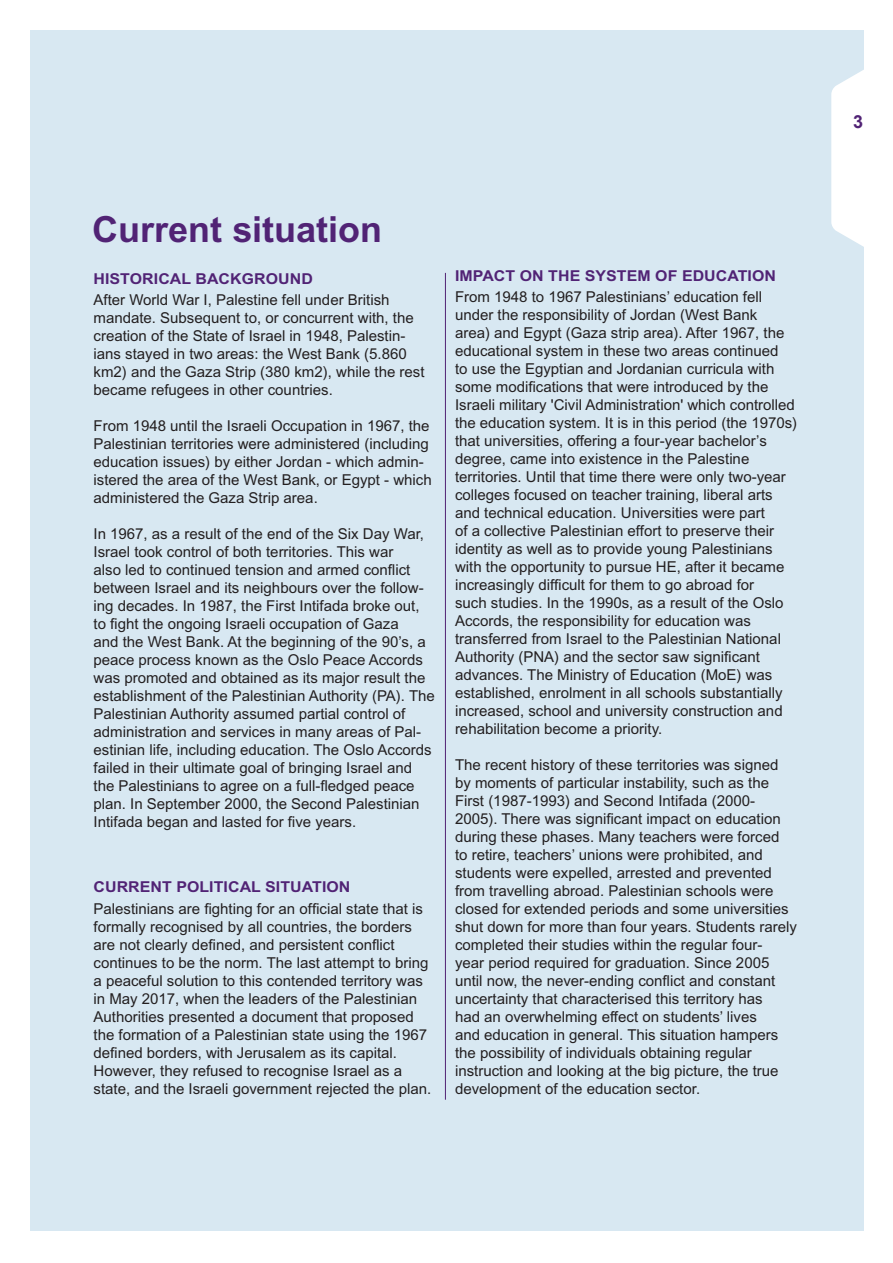
<style>
.page{position:relative;width:893px;height:1263px;background:#fff}
.page>*{position:absolute;margin:0;border:0;box-sizing:border-box;transform-origin:0 0}
.t1{font:700 36px "Arial MT Std";color:#512375}
.t2{font:700 18px "Arial";color:#512375}
.t3{font:15px/18px "Arial MT Std";color:#231f20}
.Tittel-2{font:700 15px "Arial MT Std";letter-spacing:.005em;color:#512375;scale:1.06 1}
</style>
<div class="page">
<div style="left:30px;top:30px;width:833px;height:1201px;background:#d8e8f2"></div>
<svg style="left:831px;top:30px;width:33px;height:267px"></svg>
<hr style="left:445px;top:273px;width:1px;height:827px;background:#512375">
<p class="t1" style="left:92px;top:208px;width:292px">Current situation</p>
<p class="Tittel-2" style="left:94px;top:270px;width:208px">HISTORICAL BACKGROUND</p>
<p class="t3" style="left:94px;top:291px;width:332px">After World War I, Palestine fell under British mandate. Subsequent to, or concurrent with, the creation of the State of Israel in 1948, Palestin&shy;ians stayed in two areas: the West Bank (5.860 km2) and the Gaza Strip (380 km2), while the rest became refugees in other countries.</p>
<p class="t3" style="left:94px;top:417px;width:340px">From 1948 until the Israeli Occupation in 1967, the Palestinian territories were administered (including education issues) by either Jordan - which admin&shy;istered the area of the West Bank, or Egypt - which administered the Gaza Strip area.</p>
<p class="t3" style="left:94px;top:525px;width:343px">In 1967, as a result of the end of the Six Day War, Israel took control of both territories. This war<br>also led to continued tension and armed conflict between Israel and its neighbours over the follow&shy;ing decades. In 1987, the First Intifada broke out, to fight the ongoing Israeli occupation of Gaza<br>and the West Bank. At the beginning of the 90’s, a peace process known as the Oslo Peace Accords was promoted and obtained as its major result the establishment of the Palestinian Authority (PA). The Palestinian Authority assumed partial control of administration and services in many areas of Pal&shy;estinian life, including education. The Oslo Accords failed in their ultimate goal of bringing Israel and the Palestinians to agree on a full-fledged peace plan. In September 2000, the Second Palestinian Intifada began and lasted for five years.</p>
<p class="Tittel-2" style="left:94px;top:878px;width:244px">CURRENT POLITICAL SITUATION</p>
<p class="t3" style="left:94px;top:899px;width:339px">Palestinians are fighting for an official state that is formally recognised by all countries, the borders are not clearly defined, and persistent conflict continues to be the norm. The last attempt to bring a peaceful solution to this contended territory was in May 2017, when the leaders of the Palestinian Authorities presented a document that proposed the formation of a Palestinian state using the 1967 defined borders, with Jerusalem as its capital.<br>However, they refused to recognise Israel as a state, and the Israeli government rejected the plan.</p>
<p class="Tittel-2" style="left:455px;top:266px;width:304px">IMPACT ON THE SYSTEM OF EDUCATION</p>
<p class="t3" style="left:455px;top:288px;width:344px">From 1948 to 1967 Palestinians’ education fell under the responsibility of Jordan (West Bank<br>area) and Egypt (Gaza strip area). After 1967, the educational system in these two areas continued<br>to use the Egyptian and Jordanian curricula with some modifications that were introduced by the Israeli military 'Civil Administration' which controlled the education system. It is in this period (the 1970s) that universities, offering a four-year bachelor’s degree, came into existence in the Palestine territories. Until that time there were only two-year colleges focused on teacher training, liberal arts and technical education. Universities were part<br>of a collective Palestinian effort to preserve their identity as well as to provide young Palestinians with the opportunity to pursue HE, after it became increasingly difficult for them to go abroad for<br>such studies. In the 1990s, as a result of the Oslo Accords, the responsibility for education was transferred from Israel to the Palestinian National Authority (PNA) and the sector saw significant advances. The Ministry of Education (MoE) was established, enrolment in all schools substantially increased, school and university construction and rehabilitation become a priority.</p>
<p class="t3" style="left:455px;top:756px;width:343px">The recent history of these territories was signed by moments of particular instability, such as the First (1987-1993) and Second Intifada (2000- 2005). There was significant impact on education during these phases. Many teachers were forced<br>to retire, teachers’ unions were prohibited, and students were expelled, arrested and prevented from travelling abroad. Palestinian schools were closed for extended periods and some universities shut down for more than four years. Students rarely completed their studies within the regular four-<br>year period required for graduation. Since 2005 until now, the never-ending conflict and constant uncertainty that characterised this territory has<br>had an overwhelming effect on students’ lives<br>and education in general. This situation hampers the possibility of individuals obtaining regular instruction and looking at the big picture, the true development of the education sector.</p>
<p class="t2" style="left:853px;top:110px;width:12px">3</p>
</div>
